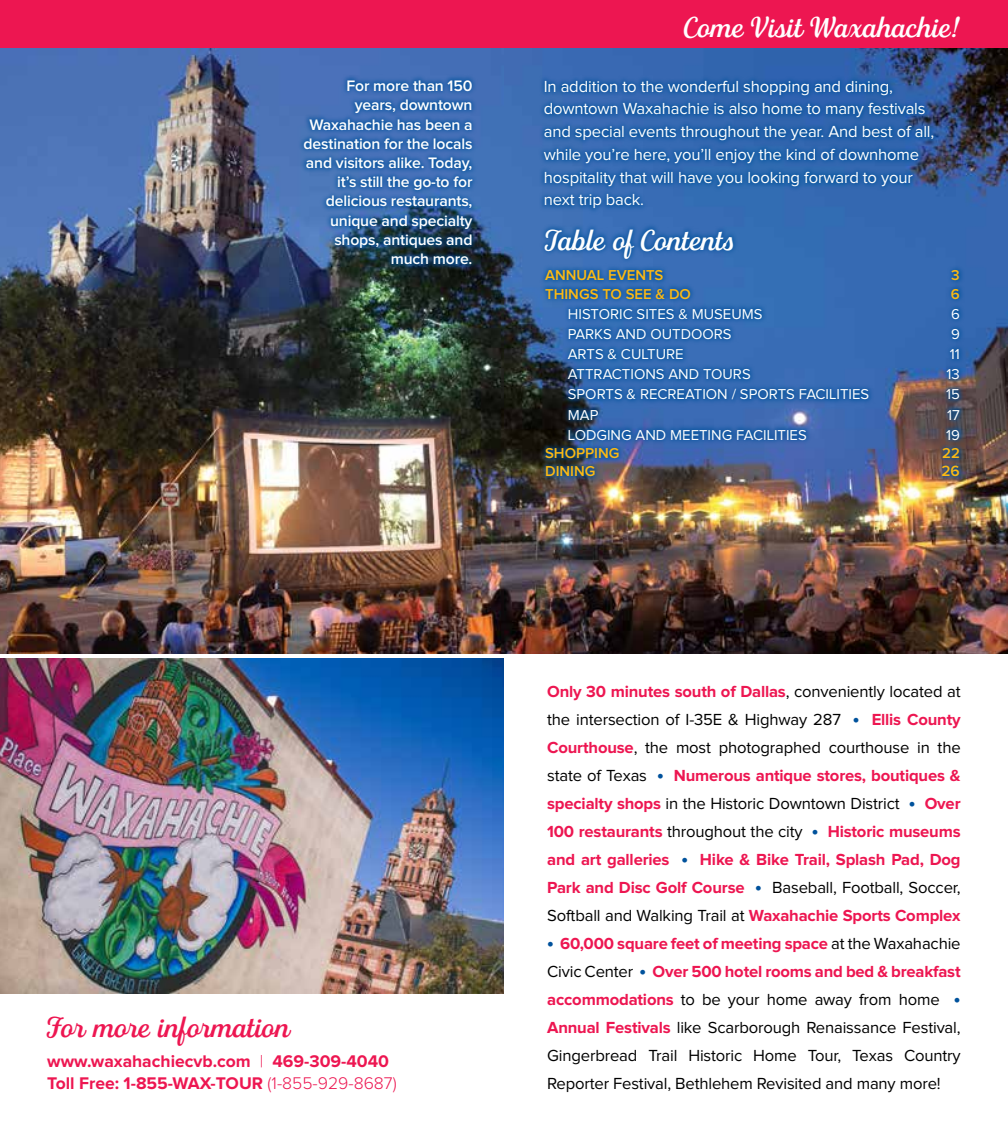
<style>
.page{position:relative;width:1008px;height:1134px;background:#fff}
.page>*{position:absolute;margin:0;border:0;box-sizing:border-box;transform-origin:0 0}
.t1{font:500 29.75px "Fourth";color:#fff}
.t2{font:500 29.75px "Fourth";color:#ed1651}
.t3{font:700 17.5px/22.8px "Proxima Nova";color:#ed1651}
.t4{font:700 16.62px/28px "Proxima Nova";letter-spacing:-.01em;color:#ed1651;text-align:justify}
.t5{font:16.62px/28px "Proxima Nova";letter-spacing:-.01em;color:#000;text-align:justify}
.t6{font:16.62px/22.8px "Proxima Nova";letter-spacing:-.01em;color:#fff}
.t7{font:600 15.75px/19.2px "Proxima Nova";letter-spacing:-.01em;color:#fff;text-align:right}
.t8{font:600 15.4px "Proxima Nova";color:#fdb913}
.t9{font:14.88px "Proxima Nova";color:#fff}
.t10{font:600 14.88px "Proxima Nova";color:#fdb913}
.s1{font-weight:300}
.s2{font-weight:400;color:#000}
.s3{font-family:"Museo Sans 300";font-weight:400;color:#00529c}
.s4{font-family:"Museo Sans 300";color:#00529c}
.s5{font-weight:700;color:#ed1651}
</style>
<div class="page">
<img style="left:0;top:47px;width:1008px;height:606px">
<div style="left:539px;top:75px;width:400px;height:139px;background:#00529c;opacity:.75"></div>
<div style="left:0;top:0;width:504px;height:47px;background:#ed1651"></div>
<div style="left:504px;top:0;width:504px;height:47px;background:#ed1651"></div>
<div style="left:539px;top:223px;width:426px;height:259px;background:#00529c;opacity:.75"></div>
<img style="left:0;top:659px;width:504px;height:335px">
<div style="left:299px;top:74px;width:179px;height:196px;background:#00529c;opacity:.75"></div>
<p class="t7" style="left:304px;top:77px;width:170px">For more than 150 years, downtown<br>Waxahachie has been a destination for the locals and visitors alike. Today, it’s still the go-to for delicious restaurants, unique and specialty shops, antiques and much more.</p>
<h1 class="t1" style="left:684px;top:10px;width:275px">Come Visit Waxahachie!</h1>
<p class="t6" style="left:544px;top:76px;width:392px">In addition to the wonderful shopping and dining, downtown Waxahachie is also home to many festivals and special events throughout the year. And best of all, while you’re here, you’ll enjoy the kind of downhome hospitality that will have you looking forward to your next trip back.</p>
<h1 class="t1" style="left:545px;top:223px;width:190px">Table of Contents</h1>
<p class="t10" style="left:545px;top:269px;width:120px">ANNUAL EVENTS</p>
<p class="t10" style="left:951px;top:269px;width:10px">3</p>
<p class="t10" style="left:545px;top:287px;width:147px">THINGS TO SEE &amp; DO</p>
<p class="t10" style="left:951px;top:287px;width:10px">6</p>
<p class="t9" style="left:568px;top:307px;width:196px">HISTORIC SITES &amp; MUSEUMS</p>
<p class="t9" style="left:951px;top:307px;width:10px">6</p>
<p class="t9" style="left:568px;top:327px;width:165px">PARKS AND OUTDOORS</p>
<p class="t9" style="left:951px;top:327px;width:10px">9</p>
<p class="t9" style="left:568px;top:347px;width:117px">ARTS &amp; CULTURE</p>
<p class="t9" style="left:950px;top:347px;width:12px">11</p>
<p class="t9" style="left:568px;top:368px;width:184px">ATTRACTIONS AND TOURS</p>
<p class="t9" style="left:947px;top:368px;width:15px">13</p>
<p class="t9" style="left:568px;top:388px;width:303px">SPORTS &amp; RECREATION / SPORTS FACILITIES</p>
<p class="t9" style="left:946px;top:388px;width:15px">15</p>
<p class="t9" style="left:568px;top:408px;width:32px">MAP</p>
<p class="t9" style="left:947px;top:408px;width:14px">17</p>
<p class="t9" style="left:568px;top:428px;width:240px">LODGING AND MEETING FACILITIES</p>
<p class="t9" style="left:946px;top:428px;width:15px">19</p>
<p class="t10" style="left:545px;top:446px;width:76px">SHOPPING</p>
<p class="t10" style="left:942px;top:446px;width:19px">22</p>
<p class="t10" style="left:545px;top:465px;width:52px">DINING</p>
<p class="t8" style="left:941px;top:464px;width:20px">26</p>
<h1 class="t2" style="left:47px;top:1010px;width:245px">For more information</h1>
<p class="t3" style="left:47px;top:1050px;width:351px">www.waxahachiecvb.com <span class="s1">|</span> 469-309-4040<br>Toll Free: 1-855-WAX-TOUR <span class="s1">(1-855-929-8687)</span></p>
<p class="t4" style="left:547px;top:678px;width:415px">Only 30 minutes south of Dallas<span class="s2">, conveniently located at the intersection of I-35E &amp; Highway 287</span> <span class="s3">•</span> Ellis County Courthouse<span class="s2">, the most photographed courthouse in the state of Texas</span> <span class="s3">•</span> Numerous antique stores, boutiques &amp; specialty shops <span class="s2">in the Historic Downtown District</span> <span class="s3">•</span> Over 100 restaurants <span class="s2">throughout the city</span> <span class="s3">•</span> Historic museums and art galleries <span class="s3">•</span> Hike &amp; Bike Trail, Splash Pad, Dog Park and Disc Golf Course <span class="s3">•</span> <span class="s2">Baseball, Football, Soccer, Softball and Walking Trail at</span> Waxahachie Sports Complex</p>
<p class="t5" style="left:547px;top:930px;width:415px"><span class="s4">•</span> <span class="s5">60,000 square feet of meeting space</span> at the Waxahachie Civic Center <span class="s4">•</span> <span class="s5">Over 500 hotel rooms and bed &amp; breakfast accommodations</span> to be your home away from home <span class="s4">• </span><span class="s5">Annual Festivals</span> like Scarborough Renaissance Festival, Gingerbread Trail Historic Home Tour, Texas Country Reporter Festival, Bethlehem Revisited and many more!</p>
</div>
